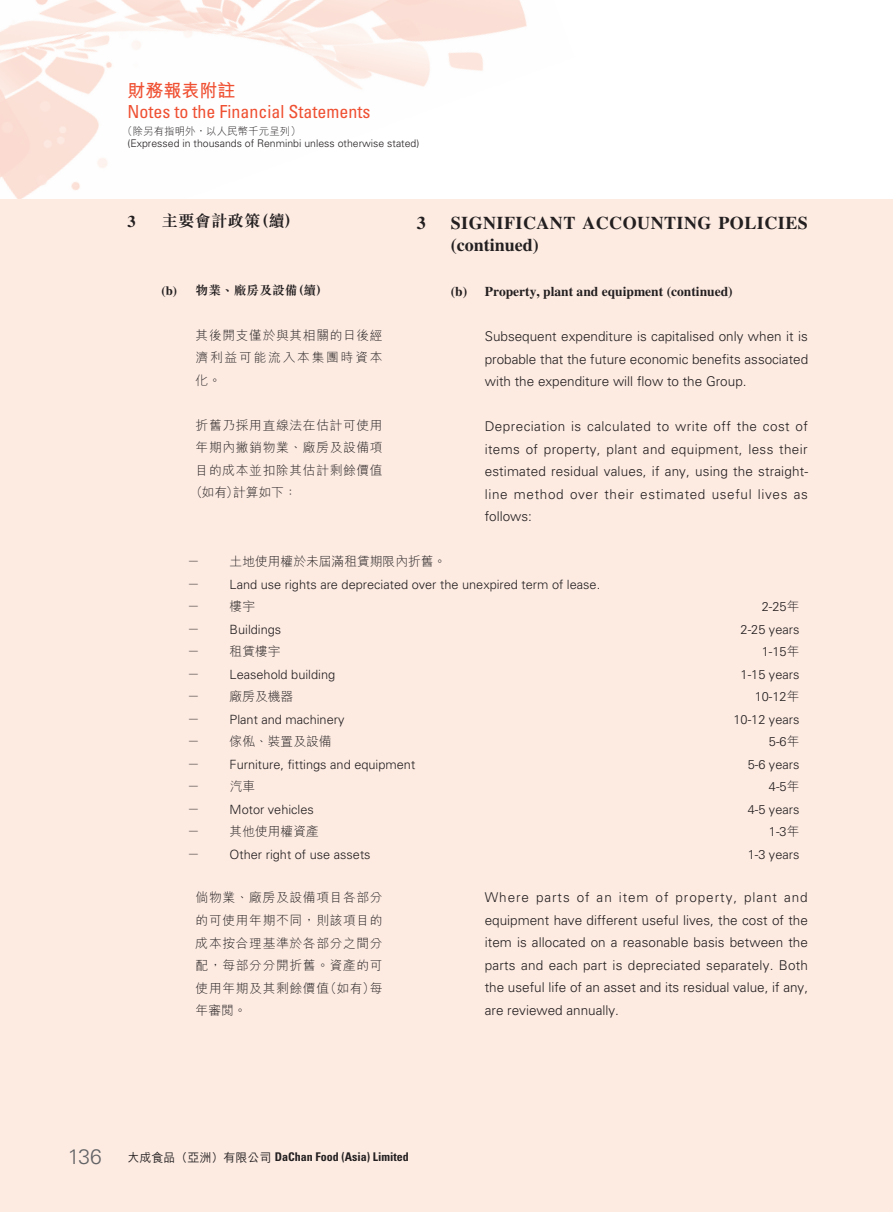
<style>
.page{position:relative;width:893px;height:1212px;background:#fff}
.page>*{position:absolute;margin:0;border:0;box-sizing:border-box;transform-origin:0 0}
.t1{font:700 18px/22.5px "Times LT Std";letter-spacing:.025em;color:#231f20}
.t2{font:condensed 18px "Univers LT Std";color:#ef5032}
.t3{font:700 18px "M Hei HK";color:#ef5032}
.t4{font:700 16.5px "M Sung HK";color:#231f20}
.t5{font:700 16.5px "Times LT Std";color:#231f20}
.t6{font:300 13.5px/22.5px "Univers LT Std";color:#231f20;text-align:justify}
.t7{font:700 13.5px "Times LT Std";color:#231f20}
.t8{font:300 12.75px "Univers LT Std";color:#231f20}
.t9{font:300 12.75px/22.5px "M Hei HK";letter-spacing:.05em;color:#231f20;text-align:justify}
.t10{font:300 12.75px "M Hei HK";color:#231f20}
.t11{font:700 12.75px "M Sung HK";color:#231f20}
.t12{font:700 condensed 12px "Univers LT Std";color:#231f20}
.t13{font:300 10.5px "Univers LT Std";color:#231f20}
.t14{font:300 10.5px "M Hei HK";color:#231f20}
.s1{font-family:"Times LT Std"}
.s2{font-family:"M Hei HK"}
.s3{font-weight:300;font-stretch:normal;font-size:21px;color:#636366}
.s4{font-family:"M Hei HK";font-weight:500;font-stretch:normal}
</style>
<div class="page">
<img style="left:0;top:0;width:527px;height:199px">
<div style="left:0;top:199px;width:892px;height:1013px;background:#fdebe2"></div>
<h1 class="t3" style="left:128px;top:77px;width:110px">財務報表附註</h1>
<h1 class="t2" style="left:128px;top:100px;width:244px">Notes to the Financial Statements</h1>
<p class="t14" style="left:122px;top:124px;width:180px">（除另有指明外，以人民幣千元呈列）</p>
<p class="t13" style="left:128px;top:136px;width:293px">(Expressed in thousands of Renminbi unless otherwise stated)</p>
<p class="t5" style="left:128px;top:212px;width:10px">3</p>
<p class="t4" style="left:162px;top:210px;width:140px">主要會計政策（續）</p>
<p class="t11" style="left:162px;top:281px;width:168px"><span class="s1">(b)</span> 物業、廠房及設備（續）</p>
<p class="t9" style="left:196px;top:323px;width:189px">其後開支僅於與其相關的日後經濟利益可能流入本集團時資本化。</p>
<p class="t9" style="left:196px;top:413px;width:189px">折舊乃採用直線法在估計可使用</p>
<p class="t9" style="left:196px;top:436px;width:189px">年期內撇銷物業、廠房及設備項</p>
<p class="t9" style="left:196px;top:458px;width:189px">目的成本並扣除其估計剩餘價值</p>
<p class="t9" style="left:190px;top:481px;width:108px">（如有）計算如下：</p>
<h1 class="t1" style="left:417px;top:211px;width:10px">3</h1>
<h1 class="t1" style="left:451px;top:211px;width:359px">SIGNIFICANT ACCOUNTING POLICIES (continued)</h1>
<p class="t7" style="left:451px;top:284px;width:283px">(b) Property, plant and equipment (continued)</p>
<p class="t6" style="left:485px;top:325px;width:325px">Subsequent expenditure is capitalised only when it is probable that the future economic benefits associated with the expenditure will flow to the Group.</p>
<p class="t6" style="left:485px;top:415px;width:325px">Depreciation is calculated to write off the cost of items of property, plant and equipment, less their estimated residual values, if any, using the straight&shy;line method over their estimated useful lives as follows:</p>
<p class="t9" style="left:187px;top:550px;width:14px">－</p>
<p class="t10" style="left:230px;top:553px;width:218px">土地使用權於未屆滿租賃期限內折舊。</p>
<p class="t9" style="left:187px;top:572px;width:14px">－</p>
<p class="t8" style="left:230px;top:577px;width:372px">Land use rights are depreciated over the unexpired term of lease.</p>
<p class="t9" style="left:187px;top:595px;width:14px">－</p>
<p class="t9" style="left:230px;top:595px;width:27px">樓宇</p>
<p class="t8" style="left:762px;top:599px;width:39px">2-25<span class="s2">年</span></p>
<p class="t9" style="left:187px;top:617px;width:14px">－</p>
<p class="t8" style="left:230px;top:622px;width:53px">Buildings</p>
<p class="t8" style="left:741px;top:622px;width:60px">2-25 years</p>
<p class="t9" style="left:187px;top:640px;width:14px">－</p>
<p class="t9" style="left:230px;top:640px;width:52px">租賃樓宇</p>
<p class="t8" style="left:762px;top:644px;width:39px">1-15<span class="s2">年</span></p>
<p class="t9" style="left:187px;top:662px;width:14px">－</p>
<p class="t8" style="left:230px;top:667px;width:107px">Leasehold building</p>
<p class="t8" style="left:741px;top:667px;width:60px">1-15 years</p>
<p class="t9" style="left:187px;top:685px;width:14px">－</p>
<p class="t9" style="left:230px;top:685px;width:65px">廠房及機器</p>
<p class="t8" style="left:755px;top:689px;width:46px">10-12<span class="s2">年</span></p>
<p class="t9" style="left:187px;top:707px;width:14px">－</p>
<p class="t8" style="left:230px;top:712px;width:116px">Plant and machinery</p>
<p class="t8" style="left:733px;top:712px;width:67px">10-12 years</p>
<p class="t9" style="left:187px;top:730px;width:14px">－</p>
<p class="t9" style="left:230px;top:730px;width:103px">傢俬、裝置及設備</p>
<p class="t8" style="left:769px;top:734px;width:32px">5-6<span class="s2">年</span></p>
<p class="t9" style="left:187px;top:752px;width:14px">－</p>
<p class="t8" style="left:230px;top:757px;width:187px">Furniture, fittings and equipment</p>
<p class="t8" style="left:748px;top:757px;width:53px">5-6 years</p>
<p class="t9" style="left:187px;top:775px;width:14px">－</p>
<p class="t9" style="left:230px;top:775px;width:27px">汽車</p>
<p class="t8" style="left:769px;top:779px;width:32px">4-5<span class="s2">年</span></p>
<p class="t9" style="left:187px;top:797px;width:14px">－</p>
<p class="t8" style="left:230px;top:802px;width:86px">Motor vehicles</p>
<p class="t8" style="left:748px;top:802px;width:53px">4-5 years</p>
<p class="t9" style="left:187px;top:820px;width:14px">－</p>
<p class="t10" style="left:230px;top:823px;width:91px">其他使用權資產</p>
<p class="t8" style="left:769px;top:824px;width:32px">1-3<span class="s2">年</span></p>
<p class="t9" style="left:187px;top:842px;width:14px">－</p>
<p class="t8" style="left:230px;top:847px;width:142px">Other right of use assets</p>
<p class="t8" style="left:748px;top:847px;width:53px">1-3 years</p>
<p class="t6" style="left:485px;top:886px;width:325px">Where parts of an item of property, plant and equipment have different useful lives, the cost of the item is allocated on a reasonable basis between the parts and each part is depreciated separately. Both the useful life of an asset and its residual value, if any, are reviewed annually.</p>
<p class="t9" style="left:196px;top:886px;width:189px">倘物業、廠房及設備項目各部分的可使用年期不同，則該項目的成本按合理基準於各部分之間分配，每部分分開折舊。資產的可使用年期及其剩餘價值（如有）每年審閱。</p>
<p class="t12" style="left:68px;top:1150px;width:342px"><span class="s3">136</span> <span class="s4">大成食品（亞洲）有限公司</span> DaChan Food (Asia) Limited</p>
</div>
